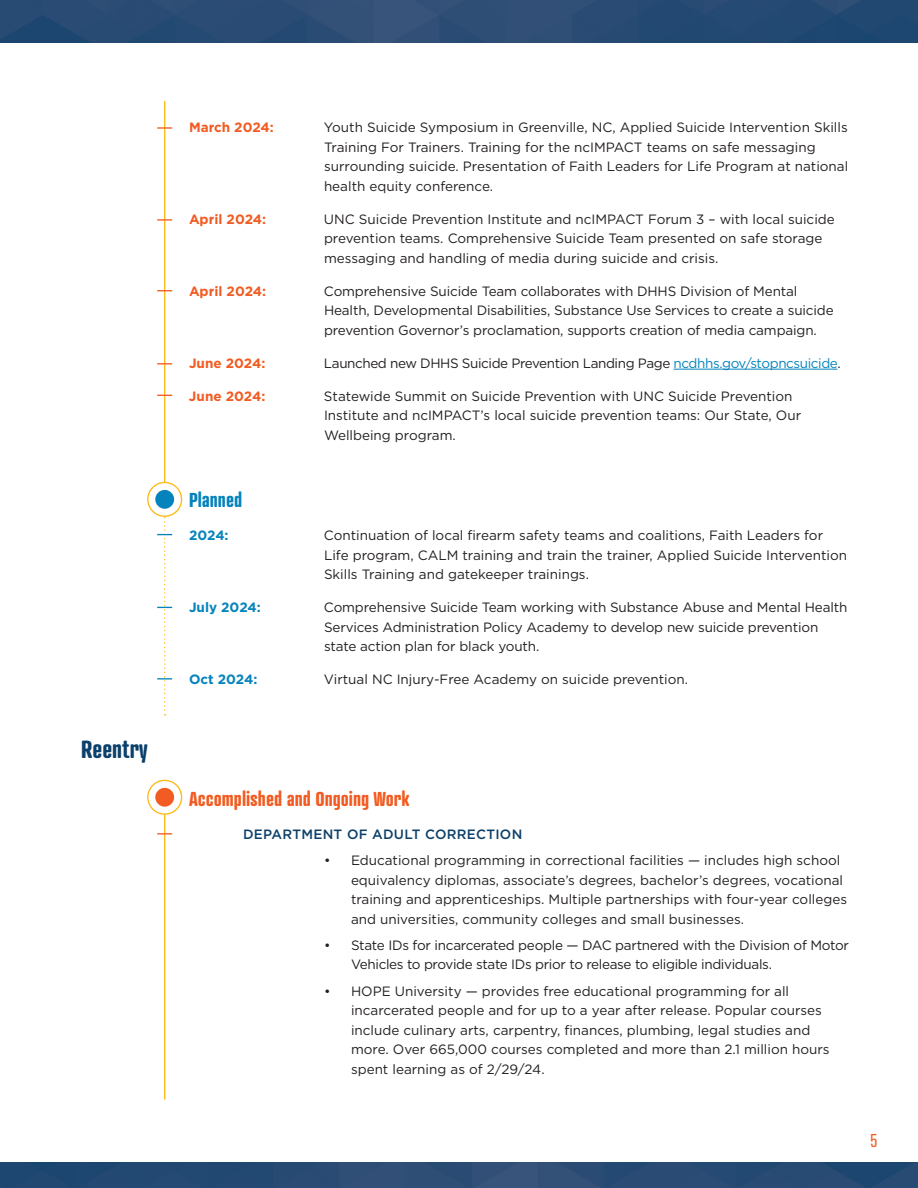
<style>
.page{position:relative;width:918px;height:1188px;background:#fff}
.page>*{position:absolute;margin:0;border:0;box-sizing:border-box;transform-origin:0 0}
.t1{font:700 24px "Atrament";color:#0b406a}
.t2{font:700 19.5px "Atrament";color:#f25b21}
.t3{font:700 19.5px "Atrament";color:#0583bc}
.t4{font:18px "Atrament";color:#f25b21}
.t5{font:13.5px/19.5px "Gotham";color:#231f20}
.t6{font:13.5px/19.5px "Gotham";letter-spacing:-.025em;color:#231f20}
.t7{font:13.5px "Gotham";letter-spacing:-.03em;color:#231f20}
.t8{font:700 13.5px "Gotham";color:#f25b21}
.t9{font:500 13.5px "Gotham";letter-spacing:.02em;color:#0b406a}
.t10{font:700 13.5px "Gotham";color:#0583bc}
.s1{color:#0583bc}
</style>
<div class="page">
<img style="left:0;top:0;width:918px;height:42px">
<img style="left:0;top:1162px;width:918px;height:26px">
<hr style="left:674px;top:369px;width:163px;height:1px;background:#0583bc">
<hr style="left:164px;top:101px;width:1px;height:399px;background:#fcba13">
<svg style="left:157px;top:219px;width:15px;height:2px"></svg>
<svg style="left:148px;top:482px;width:34px;height:34px"></svg>
<div style="left:147px;top:482px;width:35px;height:35px;border:1px solid #fcba13;border-radius:50%"></div>
<div style="left:155px;top:490px;width:19px;height:19px;background:#0583bc;border-radius:50%"></div>
<svg style="left:157px;top:290px;width:15px;height:1px"></svg>
<svg style="left:157px;top:127px;width:15px;height:2px"></svg>
<svg style="left:157px;top:395px;width:15px;height:1px"></svg>
<svg style="left:157px;top:363px;width:15px;height:1px"></svg>
<svg style="left:157px;top:505px;width:15px;height:211px"></svg>
<hr style="left:164px;top:797px;width:1px;height:302px;background:#fcba13">
<svg style="left:157px;top:833px;width:15px;height:2px"></svg>
<svg style="left:148px;top:780px;width:34px;height:34px"></svg>
<div style="left:147px;top:780px;width:35px;height:35px;border:1px solid #fcba13;border-radius:50%"></div>
<div style="left:155px;top:788px;width:19px;height:19px;background:#f25b21;border-radius:50%"></div>
<h2 class="t1" style="left:81px;top:734px;width:68px">Reentry</h2>
<p class="t8" style="left:189px;top:119px;width:86px">March 2024:</p>
<p class="t5" style="left:324px;top:117px;width:526px">Youth Suicide Symposium in Greenville, NC, Applied Suicide Intervention Skills Training For Trainers. Training for the ncIMPACT teams on safe messaging surrounding suicide. Presentation of Faith Leaders for Life Program at national health equity conference.</p>
<p class="t8" style="left:189px;top:210px;width:79px">April 2024:</p>
<p class="t5" style="left:324px;top:209px;width:512px">UNC Suicide Prevention Institute and ncIMPACT Forum 3 – with local suicide prevention teams. Comprehensive Suicide Team presented on safe storage messaging and handling of media during suicide and crisis.</p>
<p class="t8" style="left:189px;top:282px;width:79px">April 2024:</p>
<p class="t5" style="left:324px;top:281px;width:511px">Comprehensive Suicide Team collaborates with DHHS Division of Mental<br>Health, Developmental Disabilities, Substance Use Services to create a suicide prevention Governor’s proclamation, supports creation of media campaign.</p>
<p class="t8" style="left:189px;top:354px;width:78px">June 2024:</p>
<p class="t7" style="left:324px;top:354px;width:518px">Launched new DHHS Suicide Prevention Landing Page <span class="s1">ncdhhs.gov/stopncsuicide</span>.</p>
<p class="t8" style="left:189px;top:387px;width:78px">June 2024:</p>
<p class="t5" style="left:324px;top:386px;width:479px">Statewide Summit on Suicide Prevention with UNC Suicide Prevention<br>Institute and ncIMPACT’s local suicide prevention teams: Our State, Our<br>Wellbeing program.</p>
<h3 class="t3" style="left:189px;top:488px;width:55px">Planned</h3>
<p class="t10" style="left:189px;top:527px;width:41px">2024:</p>
<p class="t5" style="left:324px;top:525px;width:525px">Continuation of local firearm safety teams and coalitions, Faith Leaders for<br>Life program, CALM training and train the trainer, Applied Suicide Intervention<br>Skills Training and gatekeeper trainings.</p>
<p class="t10" style="left:189px;top:599px;width:73px">July 2024:</p>
<p class="t5" style="left:324px;top:597px;width:525px">Comprehensive Suicide Team working with Substance Abuse and Mental Health<br>Services Administration Policy Academy to develop new suicide prevention state action plan for black youth.</p>
<p class="t10" style="left:189px;top:671px;width:70px">Oct 2024:</p>
<p class="t5" style="left:324px;top:669px;width:366px">Virtual NC Injury-Free Academy on suicide prevention.</p>
<h3 class="t2" style="left:189px;top:786px;width:222px">Accomplished and Ongoing Work</h3>
<h4 class="t9" style="left:243px;top:825px;width:281px">DEPARTMENT OF ADULT CORRECTION</h4>
<p class="t5" style="left:351px;top:850px;width:498px;text-indent:-27px">• Educational programming in correctional facilities — includes high school equivalency diplomas, associate’s degrees, bachelor’s degrees, vocational training and apprenticeships. Multiple partnerships with four-year colleges and universities, community colleges and small businesses.</p>
<p class="t6" style="left:351px;top:935px;width:500px;text-indent:-27px">• State IDs for incarcerated people — DAC partnered with the Division of Motor<br>Vehicles to provide state IDs prior to release to eligible individuals.</p>
<p class="t5" style="left:351px;top:981px;width:480px;text-indent:-27px">• HOPE University — provides free educational programming for all incarcerated people and for up to a year after release. Popular courses include culinary arts, carpentry, finances, plumbing, legal studies and more. Over 665,000 courses completed and more than 2.1 million hours spent learning as of 2/29/24.</p>
<h3 class="t4" style="left:871px;top:1130px;width:8px">5</h3>
</div>
